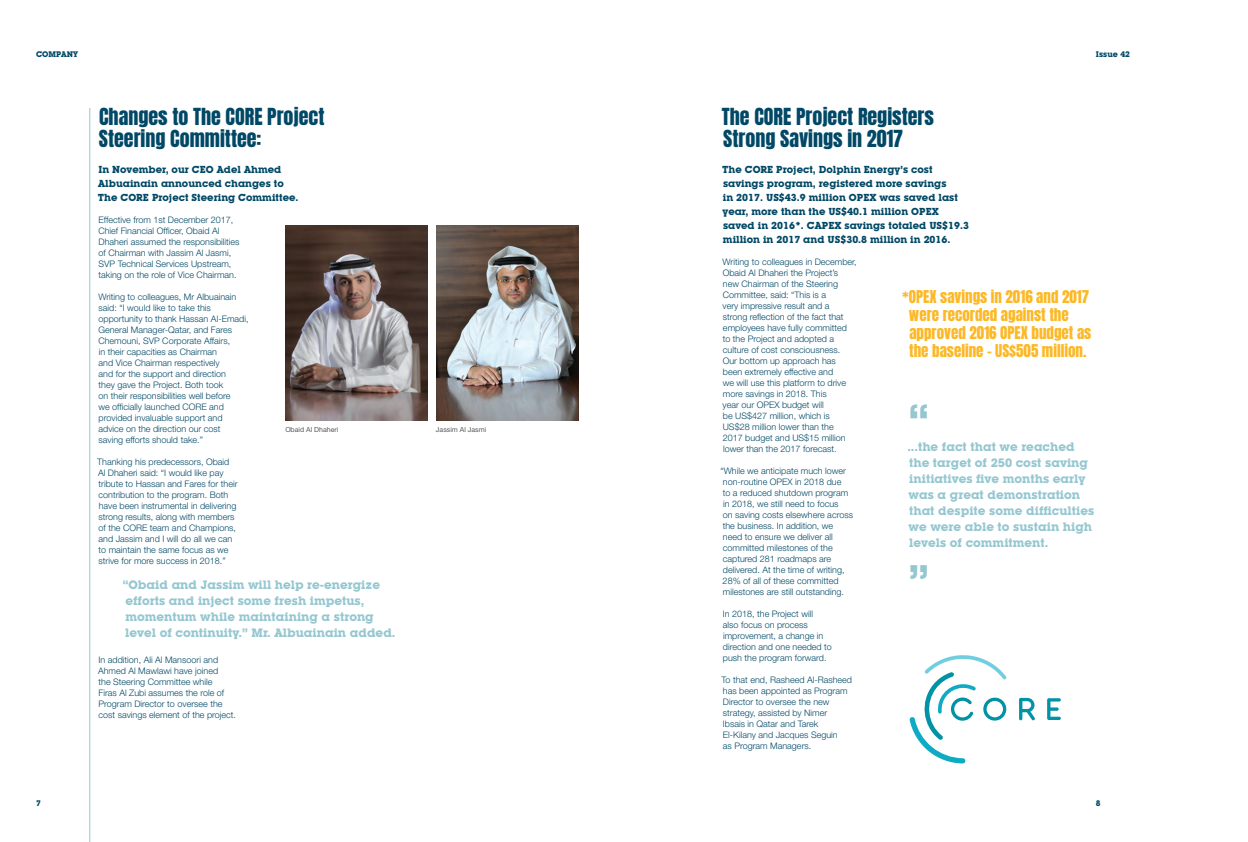
<style>
.page{position:relative;width:1248px;height:842px;background:#fff}
.page>*{position:absolute;margin:0;border:0;box-sizing:border-box;transform-origin:0 0}
.Pull_Quotes{font:700 42px "Lubalin Graph IT Cby BT";color:#95c7d1}
.Main_Copy_Title_2{font:20px/22px "Anton";color:#014866}
.t1{font:15px/18px "Anton";color:#fcb825}
.Pull_Quotes-2{font:700 12px/16px "Lubalin Graph IT Cby BT";color:#95c7d1}
.Intro_Body_Copy{font:700 10px/14px "Lubalin Graph IT Cby BT";color:#014866}
.Main_Body_Copy{font:300 9px/11px "Helvetica Neue";color:#014866}
.t2{font:700 8px "Lubalin Graph IT Cby BT";color:#014866}
.Image_Captions{font:7px "Helvetica Neue";color:#57585a}
</style>
<div class="page">
<hr style="left:90px;top:108px;width:1px;height:734px;background:#95c7d1">
<img style="left:285px;top:225px;width:142px;height:196px">
<img style="left:436px;top:225px;width:142px;height:196px">
<svg style="left:909px;top:655px;width:97px;height:108px"></svg>
<svg style="left:1019px;top:698px;width:16px;height:22px"></svg>
<svg style="left:1047px;top:698px;width:13px;height:22px"></svg>
<p class="t2" style="left:36px;top:49px;width:43px">COMPANY</p>
<p class="t2" style="left:1095px;top:49px;width:35px">Issue 42</p>
<p class="Main_Copy_Title_2" style="left:99px;top:107px;width:227px">Changes to The CORE Project<br>Steering Committee:</p>
<p class="Intro_Body_Copy" style="left:98px;top:162px;width:202px">In November, our CEO Adel Ahmed<br>Albuainain announced changes to<br>The CORE Project Steering Committee.</p>
<p class="Main_Body_Copy" style="left:98px;top:214px;width:143px">Effective from 1st December 2017, Chief Financial Officer, Obaid Al Dhaheri assumed the responsibilities of Chairman with Jassim Al Jasmi, SVP Technical Services Upstream, taking on the role of Vice Chairman.</p>
<p class="Main_Body_Copy" style="left:98px;top:291px;width:152px">Writing to colleagues, Mr Albuainain said: “I would like to take this opportunity to thank Hassan Al-Emadi, General Manager-Qatar, and Fares Chemouni, SVP Corporate Affairs,<br>in their capacities as Chairman<br>and Vice Chairman respectively<br>and for the support and direction<br>they gave the Project. Both took<br>on their responsibilities well before<br>we officially launched CORE and provided invaluable support and advice on the direction our cost<br>saving efforts should take.”</p>
<p class="Main_Body_Copy" style="left:97px;top:456px;width:142px">Thanking his predecessors, Obaid Al Dhaheri said: “I would like pay tribute to Hassan and Fares for their contribution to the program. Both have been instrumental in delivering strong results, along with members of the CORE team and Champions, and Jassim and I will do all we can to maintain the same focus as we strive for more success in 2018.”</p>
<p class="Image_Captions" style="left:285px;top:425px;width:55px">Obaid Al Dhaheri</p>
<p class="Image_Captions" style="left:436px;top:425px;width:52px">Jassim Al Jasmi</p>
<p class="Pull_Quotes-2" style="left:123px;top:577px;width:274px">“Obaid and Jassim will help re-energize efforts and inject some fresh impetus, momentum while maintaining a strong level of continuity.” Mr. Albuainain added.</p>
<p class="Main_Body_Copy" style="left:98px;top:654px;width:139px">In addition, Ali Al Mansoori and<br>Ahmed Al Mawlawi have joined<br>the Steering Committee while<br>Firas Al Zubi assumes the role of<br>Program Director to oversee the cost savings element of the project.</p>
<p class="Main_Copy_Title_2" style="left:721px;top:107px;width:213px">The CORE Project Registers<br>Strong Savings in 2017</p>
<p class="Intro_Body_Copy" style="left:722px;top:162px;width:248px">The CORE Project, Dolphin Energy’s cost savings program, registered more savings<br>in 2017. US$43.9 million OPEX was saved last year, more than the US$40.1 million OPEX saved in 2016*. CAPEX savings totaled US$19.3 million in 2017 and US$30.8 million in 2016.</p>
<p class="Main_Body_Copy" style="left:722px;top:256px;width:136px">Writing to colleagues in December,<br>Obaid Al Dhaheri the Project’s<br>new Chairman of the Steering<br>Committee, said: “This is a<br>very impressive result and a<br>strong reflection of the fact that employees have fully committed<br>to the Project and adopted a culture of cost consciousness.<br>Our bottom up approach has been extremely effective and<br>we will use this platform to drive more savings in 2018. This<br>year our OPEX budget will<br>be US$427 million, which is<br>US$28 million lower than the<br>2017 budget and US$15 million lower than the 2017 forecast.</p>
<p class="Main_Body_Copy" style="left:720px;top:465px;width:134px">“While we anticipate much lower non-routine OPEX in 2018 due<br>to a reduced shutdown program in 2018, we still need to focus<br>on saving costs elsewhere across the business. In addition, we<br>need to ensure we deliver all committed milestones of the captured 281 roadmaps are delivered. At the time of writing,<br>28% of all of these committed milestones are still outstanding.</p>
<p class="Main_Body_Copy" style="left:722px;top:608px;width:111px">In 2018, the Project will<br>also focus on process improvement, a change in direction and one needed to push the program forward.</p>
<p class="Main_Body_Copy" style="left:721px;top:674px;width:132px">To that end, Rasheed Al-Rasheed has been appointed as Program<br>Director to oversee the new strategy, assisted by Nimer<br>Ibsais in Qatar and Tarek<br>El-Kilany and Jacques Seguin<br>as Program Managers.</p>
<p class="t1" style="left:908px;top:289px;width:184px;text-indent:-7px">*OPEX savings in 2016 and 2017 were recorded against the approved 2016 OPEX budget as the baseline - US$505 million.</p>
<p class="Pull_Quotes" style="left:908px;top:395px;width:22px">“</p>
<p class="Pull_Quotes-2" style="left:907px;top:439px;width:188px">...the fact that we reached the target of 250 cost saving initiatives five months early was a great demonstration that despite some difficulties we were able to sustain high levels of commitment.</p>
<p class="Pull_Quotes" style="left:908px;top:555px;width:22px">”</p>
<p class="t2" style="left:36px;top:798px;width:6px">7</p>
<p class="t2" style="left:1095px;top:798px;width:6px">8</p>
</div>
